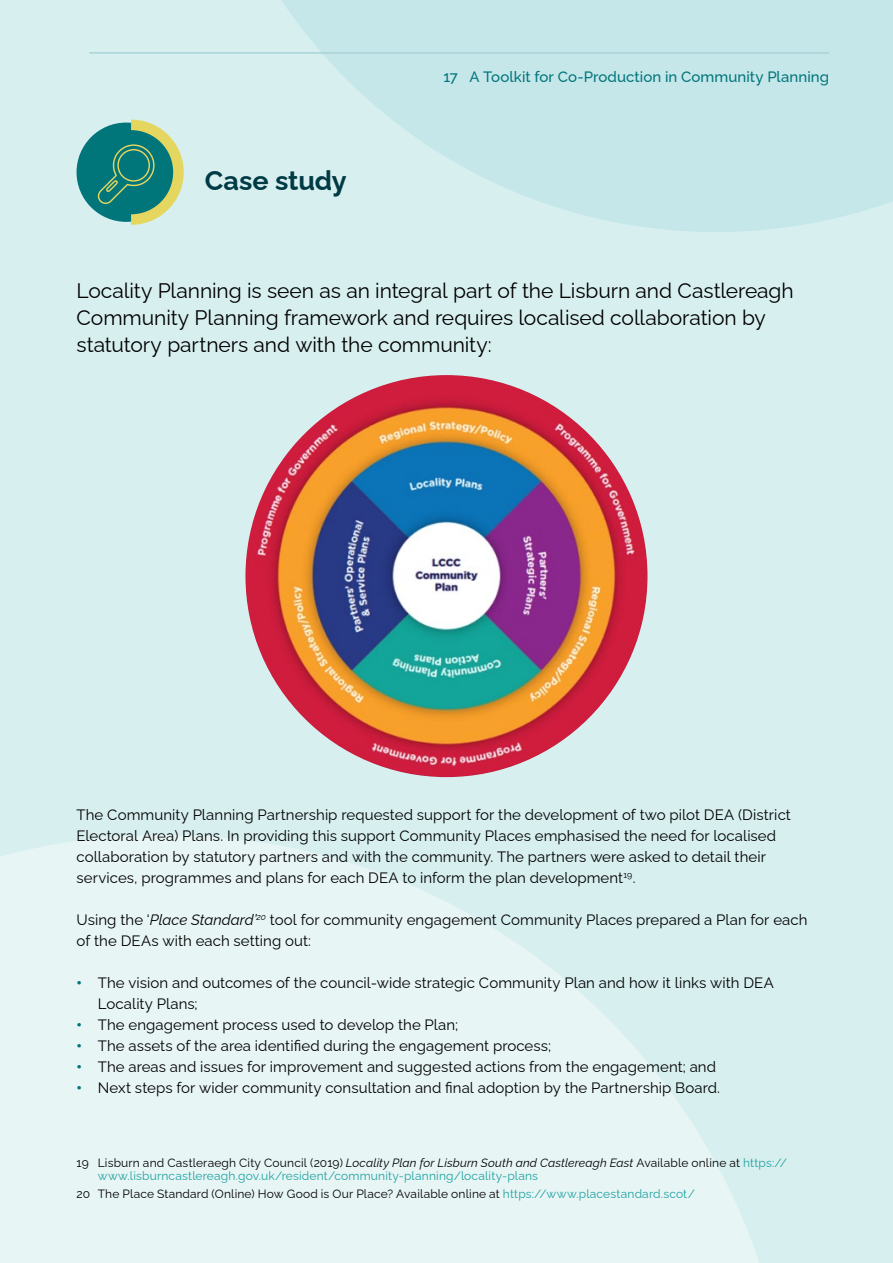
<style>
.page{position:relative;width:893px;height:1263px;background:#d8eff0}
.page>*{position:absolute;margin:0;border:0;box-sizing:border-box;transform-origin:0 0}
.Case_Study{font:700 27px "Raleway";letter-spacing:-.005em;color:#003b45}
.Standfirst{font:21px/27px "Raleway";letter-spacing:-.005em;color:#000}
.Body{font:15px/21px "Raleway";letter-spacing:.005em;color:#000}
.Bullet{font:15px/21px "Raleway";letter-spacing:.005em;color:#000}
.t1{font:500 15px "Raleway";letter-spacing:.005em;color:#00757a}
.Footnote{font:12px/13.5px "Raleway";letter-spacing:.015em;color:#20a1a1}
.Footnote-2{font:12px "Raleway";letter-spacing:.015em;color:#000}
.s1{font-style:italic}
.s2{font-weight:900;color:#00757a}
.s3{color:#000}
.s4{font-style:italic;color:#000}
.s5{color:#20a1a1}
</style>
<div class="page">
<svg style="left:0;top:835px;width:759px;height:428px;fill:#e8f5f5"></svg>
<svg style="left:193px;top:0;width:700px;height:232px;fill:#c5e7ea"></svg>
<div style="left:77px;top:123px;width:99px;height:99px;background:#00757a;border-radius:50%"></div>
<svg style="left:97px;top:120px;width:87px;height:105px"></svg>
<img style="left:245px;top:375px;width:402px;height:402px;border-radius:201px">
<hr style="left:89px;top:53px;width:740px;height:1px;background:#a9d2d8">
<p class="Case_Study" style="left:205px;top:159px;width:143px">Case study</p>
<p class="t1" style="left:431px;top:65px;width:387px">A Toolkit f r Co-Production in Community Planning 17</p>
<p class="t1" style="left:444px;top:65px;width:387px">17 A Toolkit for Co-Production in Community Planning</p>
<p class="Standfirst" style="left:77px;top:275px;width:719px">Locality Planning is seen as an integral part of the Lisburn and Castlereagh<br>Community Planning framework and requires localised collaboration by statutory partners and with the community:</p>
<p class="Body" style="left:77px;top:803px;width:716px">The Community Planning Partnership requested support for the development of two pilot DEA (District Electoral Area) Plans. In providing this support Community Places emphasised the need for localised collaboration by statutory partners and with the community. The partners were asked to detail their services, programmes and plans for each DEA to inform the plan development<sup>19</sup>.</p>
<p class="Body" style="left:77px;top:908px;width:732px">Using the ‘<span class="s1">Place Standard’</span><sup>20</sup> tool for community engagement Community Places prepared a Plan for each of the DEAs with each setting out:</p>
<p class="Bullet" style="left:98px;top:971px;width:678px;text-indent:-21px"><span class="s2">•</span> The vision and outcomes of the council-wide strategic Community Plan and how it links with DEA<br>Locality Plans;</p>
<p class="Bullet" style="left:77px;top:1013px;width:383px"><span class="s2">•</span> The engagement process used to develop the Plan;</p>
<p class="Bullet" style="left:77px;top:1034px;width:476px"><span class="s2">•</span> The assets of the area identified during the engagement process;</p>
<p class="Bullet" style="left:77px;top:1055px;width:641px"><span class="s2">•</span> The areas and issues for improvement and suggested actions from the engagement; and</p>
<p class="Bullet" style="left:77px;top:1076px;width:645px"><span class="s2">•</span> Next steps for wider community consultation and final adoption by the Partnership Board.</p>
<p class="Footnote" style="left:98px;top:1154px;width:691px;text-indent:-21px"><span class="s3">19 Lisburn and Castleraegh City Council (2019)</span> <span class="s4">Locality Plan for Lisburn South and Castlereagh East</span> <span class="s3">Available online at</span> https:// www.lisburncastlereagh.gov.uk/resident/community-planning/locality-plans</p>
<p class="Footnote-2" style="left:77px;top:1184px;width:620px">20 The Place Standard (Online) How Good is Our Place? Available online at <span class="s5">https://www.placestandard.scot/</span></p>
</div>
